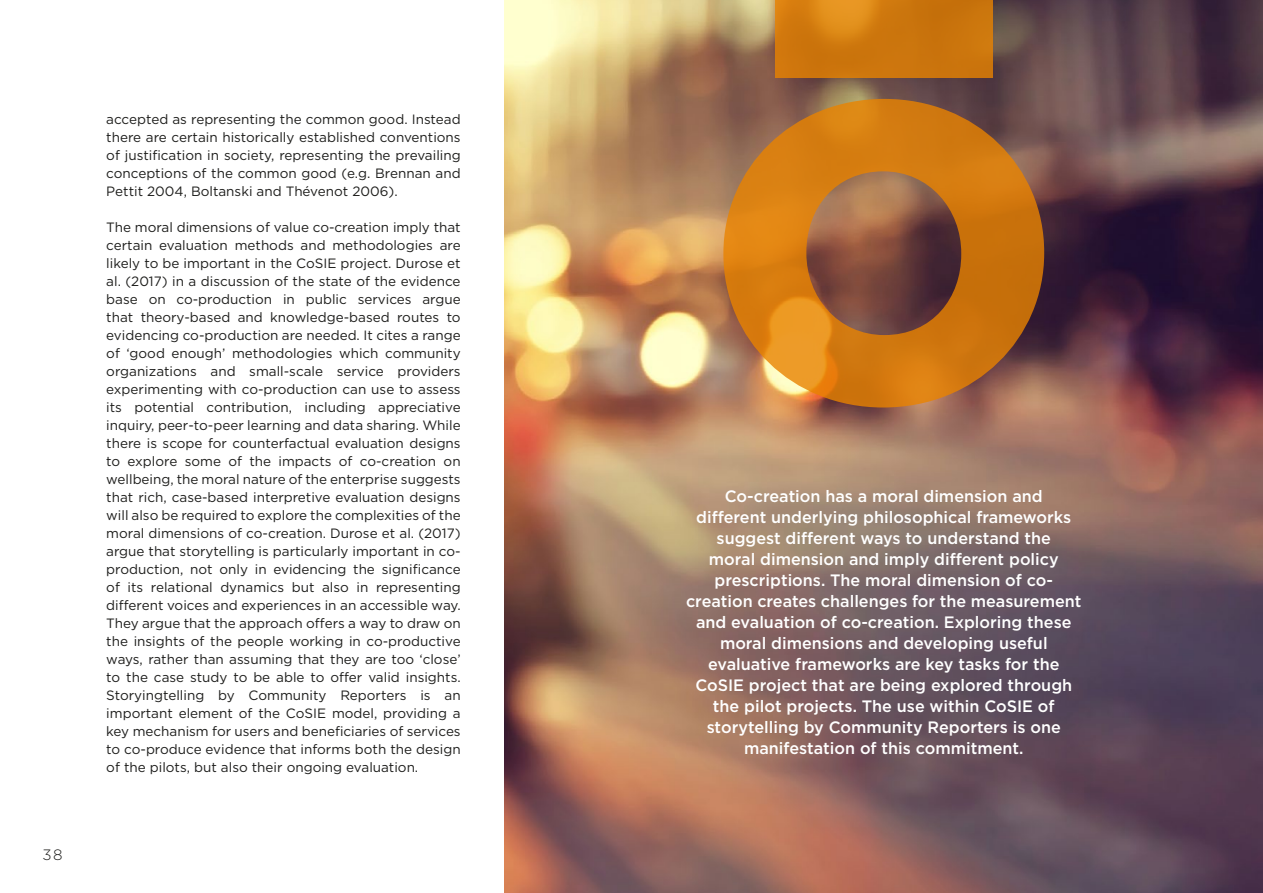
<style>
.page{position:relative;width:1263px;height:893px;background:#fff}
.page>*{position:absolute;margin:0;border:0;box-sizing:border-box;transform-origin:0 0}
.Kuvaboksi{font:500 16.5px/21px "Gotham";color:#fff;text-align:center}
.t1{font:300 15px "Gotham";color:#1d1d1b}
.leipis{font:13.5px/18px "Gotham";color:#1d1d1b;text-align:justify}
</style>
<div class="page">
<img style="left:505px;top:0;width:758px;height:893px">
<svg style="left:775px;top:0;width:218px;height:77px;background:#cf780e"></svg>
<svg style="left:723px;top:99px;width:321px;height:308px;background:#b56e29"></svg>
<p class="t1" style="left:43px;top:845px;width:22px">38</p>
<p class="leipis" style="left:106px;top:110px;width:356px">accepted as representing the common good. Instead there are certain historically established conventions of justification in society, representing the prevailing conceptions of the common good (e.g. Brennan and Pettit 2004, Boltanski and Thévenot 2006).</p>
<p class="leipis" style="left:106px;top:218px;width:356px">The moral dimensions of value co-creation imply that certain evaluation methods and methodologies are likely to be important in the CoSIE project. Durose et al. (2017) in a discussion of the state of the evidence base on co-production in public services argue that theory-based and knowledge-based routes to evidencing co-production are needed. It cites a range of ‘good enough’ methodologies which community organizations and small-scale service providers experimenting with co-production can use to assess its potential contribution, including appreciative inquiry, peer-to-peer learning and data sharing. While there is scope for counterfactual evaluation designs to explore some of the impacts of co-creation on wellbeing, the moral nature of the enterprise suggests that rich, case-based interpretive evaluation designs will also be required to explore the complexities of the moral dimensions of co-creation. Durose et al. (2017) argue that storytelling is particularly important in co&shy;production, not only in evidencing the significance of its relational dynamics but also in representing different voices and experiences in an accessible way.<br>They argue that the approach offers a way to draw on the insights of the people working in co-productive ways, rather than assuming that they are too ‘close’ to the case study to be able to offer valid insights.<br>Storyingtelling by Community Reporters is an important element of the CoSIE model, providing a key mechanism for users and beneficiaries of services to co-produce evidence that informs both the design of the pilots, but also their ongoing evaluation.</p>
<p class="Kuvaboksi" style="left:686px;top:486px;width:397px">Co-creation has a moral dimension and<br>different underlying philosophical frameworks suggest different ways to understand the<br>moral dimension and imply different policy prescriptions. The moral dimension of co&shy;creation creates challenges for the measurement and evaluation of co-creation. Exploring these moral dimensions and developing useful evaluative frameworks are key tasks for the CoSIE project that are being explored through the pilot projects. The use within CoSIE of storytelling by Community Reporters is one manifestation of this commitment.</p>
</div>
